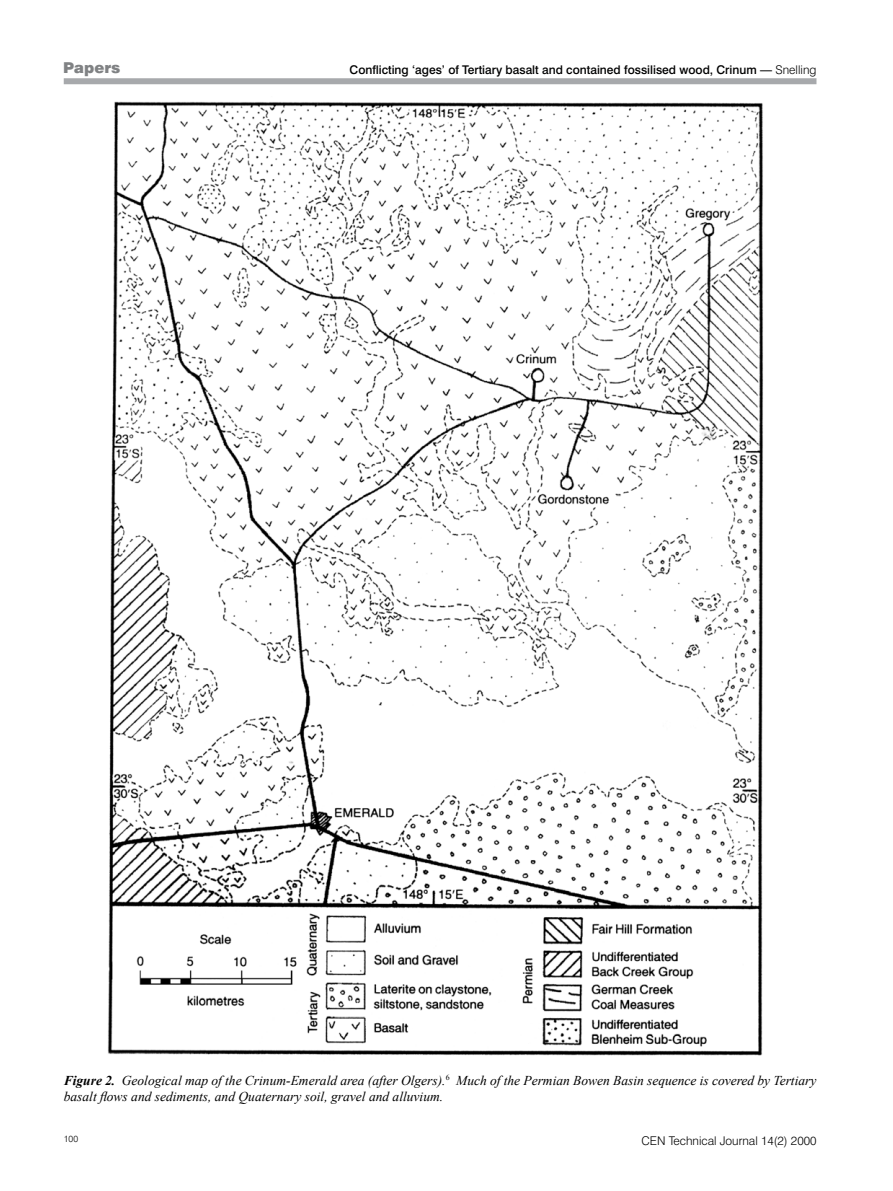
<style>
.page{position:relative;width:893px;height:1191px;background:#fff}
.page>*{position:absolute;margin:0;border:0;box-sizing:border-box;transform-origin:0 0}
.t1{font:900 15px "Swiss 721 BT";color:#808284}
.t2{font:italic 13.5px/16.2px "Times New Roman";color:#000}
.t3{font:500 12px "Swiss 721 BT";color:#000}
.t4{font:300 12px "Swiss 721 BT";color:#000}
.t5{font:300 9px "Swiss 721 BT";color:#000}
.s1{font-weight:300}
.s2{font-weight:700}
</style>
<div class="page">
<div style="left:64px;top:78px;width:752px;height:6px;background:#a7a9ac"></div>
<img style="left:108px;top:101px;width:655px;height:955px">
<p class="t1" style="left:63px;top:59px;width:59px">Papers</p>
<p class="t3" style="left:350px;top:62px;width:468px">Conflicting ‘ages’ of Tertiary basalt and contained fossilised wood, Crinum — <span class="s1">Snelling</span></p>
<p class="t2" style="left:64px;top:1072px;width:754px"><span class="s2">Figure 2.</span> Geological map of the Crinum-Emerald area (after Olgers).<sup>6</sup> Much of the Permian Bowen Basin sequence is covered by Tertiary basalt flows and sediments, and Quaternary soil, gravel and alluvium.</p>
<p class="t5" style="left:64px;top:1133px;width:16px">100</p>
<p class="t4" style="left:641px;top:1133px;width:176px">CEN Technical Journal 14(2) 2000</p>
</div>
